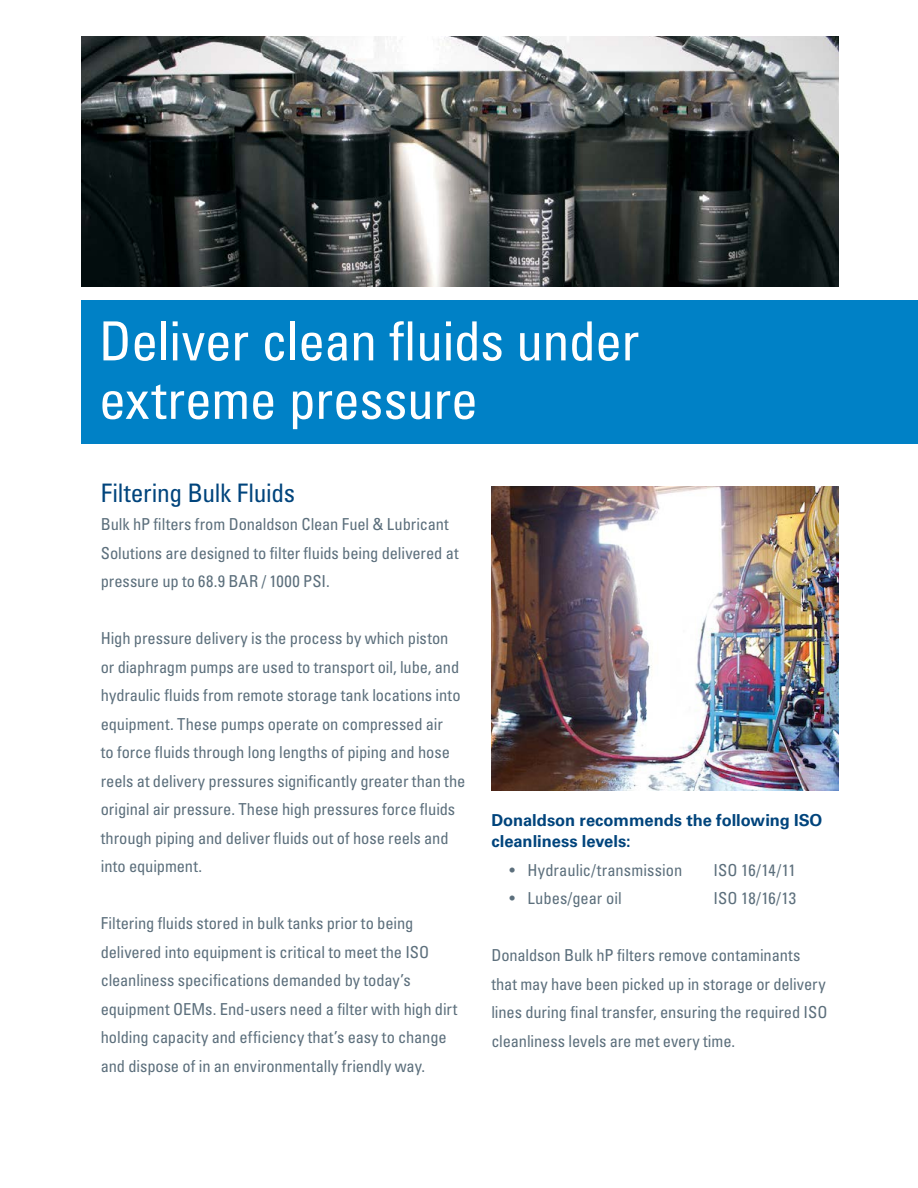
<style>
.page{position:relative;width:918px;height:1188px;background:#fff}
.page>*{position:absolute;margin:0;border:0;box-sizing:border-box;transform-origin:0 0}
.t1{font:condensed 54px/58.5px "Univers LT Std";letter-spacing:-.01em;color:#fff}
.t2{font:condensed 25.5px "Univers LT Std";letter-spacing:-.015em;color:#00447c}
.t3{font:condensed 16.5px/28.5px "Univers LT Std";letter-spacing:-.005em;color:#5c6f7c}
.t4{font:700 16.5px/21px "Univers LT Std";color:#00447c}
</style>
<div class="page">
<div style="left:81px;top:300px;width:837px;height:144px;background:#0081c6"></div>
<img style="left:491px;top:486px;width:348px;height:304px">
<img style="left:81px;top:36px;width:758px;height:250px">
<h1 class="t1" style="left:99px;top:311px;width:542px">Deliver clean fluids under extreme pressure</h1>
<h2 class="t2" style="left:101px;top:477px;width:196px">Filtering Bulk Fluids</h2>
<p class="t3" style="left:101px;top:510px;width:359px">Bulk hP filters from Donaldson Clean Fuel &amp; Lubricant<br>Solutions are designed to filter fluids being delivered at pressure up to 68.9 BAR / 1000 PSI.</p>
<p class="t3" style="left:101px;top:624px;width:366px">High pressure delivery is the process by which piston or diaphragm pumps are used to transport oil, lube, and hydraulic fluids from remote storage tank locations into equipment. These pumps operate on compressed air<br>to force fluids through long lengths of piping and hose reels at delivery pressures significantly greater than the original air pressure. These high pressures force fluids through piping and deliver fluids out of hose reels and into equipment.</p>
<p class="t3" style="left:101px;top:909px;width:358px">Filtering fluids stored in bulk tanks prior to being delivered into equipment is critical to meet the ISO cleanliness specifications demanded by today’s equipment OEMs. End-users need a filter with high dirt holding capacity and efficiency that’s easy to change and dispose of in an environmentally friendly way.</p>
<p class="t4" style="left:491px;top:810px;width:333px">Donaldson recommends the following ISO cleanliness levels:</p>
<p class="t3" style="left:509px;top:856px;width:174px">• Hydraulic/transmission</p>
<p class="t3" style="left:713px;top:856px;width:84px">ISO 16/14/11</p>
<p class="t3" style="left:509px;top:884px;width:114px">• Lubes/gear oil</p>
<p class="t3" style="left:713px;top:884px;width:84px">ISO 18/16/13</p>
<p class="t3" style="left:491px;top:941px;width:338px">Donaldson Bulk hP filters remove contaminants that may have been picked up in storage or delivery lines during final transfer, ensuring the required ISO cleanliness levels are met every time.</p>
</div>
